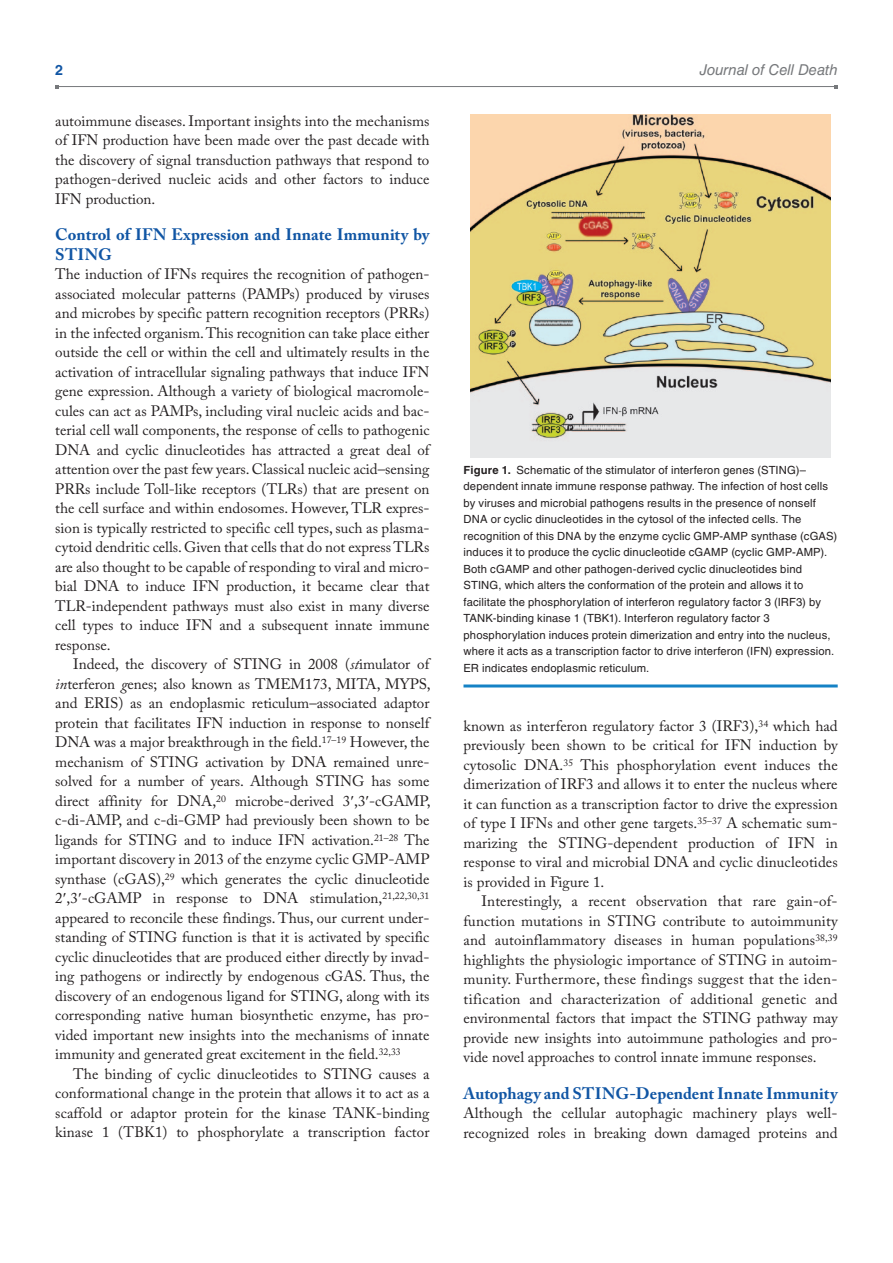
<style>
.page{position:relative;width:893px;height:1263px;background:#fff}
.page>*{position:absolute;margin:0;border:0;box-sizing:border-box;transform-origin:0 0}
.t1{font:700 16.5px/19.5px "Adobe Caslon Pro";letter-spacing:.005em;color:#1055a4}
.t2{font:15px/19.5px "Adobe Caslon Pro";color:#231f20;text-align:justify}
.t3{font:italic 15px "Helvetica LT Std";letter-spacing:-.005em;color:#76787b}
.t4{font:700 14.25px "Helvetica LT Std";color:#1055a4}
.t5{font:11.25px/16.5px "Helvetica LT Std";letter-spacing:.015em;color:#231f20}
.s1{font-style:italic}
.s2{font-weight:700}
</style>
<div class="page">
<hr style="left:57px;top:86px;width:779px;height:1px;background:#76787b">
<hr style="left:463px;top:684px;width:375px;height:3px;background:#1582c5">
<img style="left:471px;top:115px;width:360px;height:342px">
<p class="t4" style="left:55px;top:61px;width:9px">2</p>
<p class="t3" style="left:700px;top:61px;width:139px">Journal of Cell Death</p>
<p class="t2" style="left:55px;top:111px;width:376px">autoimmune diseases. Important insights into the mechanisms of IFN production have been made over the past decade with the discovery of signal transduction pathways that respond to pathogen-derived nucleic acids and other factors to induce IFN production.</p>
<p class="t1" style="left:55px;top:225px;width:376px">Control of IFN Expression and Innate Immunity by<br>STING</p>
<p class="t2" style="left:55px;top:264px;width:376px">The induction of IFNs requires the recognition of pathogen&shy;associated molecular patterns (PAMPs) produced by viruses and microbes by specific pattern recognition receptors (PRRs) in the infected organism. This recognition can take place either outside the cell or within the cell and ultimately results in the activation of intracellular signaling pathways that induce IFN gene expression. Although a variety of biological macromole&shy;cules can act as PAMPs, including viral nucleic acids and bac&shy;terial cell wall components, the response of cells to pathogenic DNA and cyclic dinucleotides has attracted a great deal of attention over the past few years. Classical nucleic acid–sensing PRRs include Toll-like receptors (TLRs) that are present on the cell surface and within endosomes. However, TLR expres&shy;sion is typically restricted to specific cell types, such as plasma&shy;cytoid dendritic cells. Given that cells that do not express TLRs are also thought to be capable of responding to viral and micro&shy;bial DNA to induce IFN production, it became clear that TLR-independent pathways must also exist in many diverse cell types to induce IFN and a subsequent innate immune response.</p>
<p class="t2" style="left:55px;top:654px;width:377px;text-indent:18px">Indeed, the discovery of STING in 2008 (<span class="s1">st</span>imulator of <span class="s1">in</span>terferon <span class="s1">g</span>enes; also known as TMEM173, MITA, MYPS, and ERIS) as an endoplasmic reticulum–associated adaptor protein that facilitates IFN induction in response to nonself DNA was a major breakthrough in the field.<sup>17–19</sup> However, the mechanism of STING activation by DNA remained unre&shy;solved for a number of years. Although STING has some direct affinity for DNA,<sup>20</sup> microbe-derived 3 ,3 -cGAMP, c-di-AMP, and c-di-GMP had previously been shown to be ligands for STING and to induce IFN activation.<sup>21–28</sup> The important discovery in 2013 of the enzyme cyclic GMP-AMP synthase (cGAS),<sup>29</sup> which generates the cyclic dinucleotide 2 ,3 -cGAMP in response to DNA stimulation,<sup>21,22,30,31 </sup>appeared to reconcile these findings. Thus, our current under&shy;standing of STING function is that it is activated by specific cyclic dinucleotides that are produced either directly by invad&shy;ing pathogens or indirectly by endogenous cGAS. Thus, the discovery of an endogenous ligand for STING, along with its corresponding native human biosynthetic enzyme, has pro&shy;vided important new insights into the mechanisms of innate immunity and generated great excitement in the field.<sup>32,33</sup></p>
<p class="t2" style="left:55px;top:1064px;width:376px;text-indent:18px">The binding of cyclic dinucleotides to STING causes a conformational change in the protein that allows it to act as a scaffold or adaptor protein for the kinase TANK-binding kinase 1 (TBK1) to phosphorylate a transcription factor</p>
<p class="t5" style="left:463px;top:461px;width:375px"><span class="s2">Figure 1.</span> Schematic of the stimulator of interferon genes (STING)– dependent innate immune response pathway. The infection of host cells by viruses and microbial pathogens results in the presence of nonself DNA or cyclic dinucleotides in the cytosol of the infected cells. The recognition of this DNA by the enzyme cyclic GMP-AMP synthase (cGAS) induces it to produce the cyclic dinucleotide cGAMP (cyclic GMP-AMP).<br>Both cGAMP and other pathogen-derived cyclic dinucleotides bind STING, which alters the conformation of the protein and allows it to facilitate the phosphorylation of interferon regulatory factor 3 (IRF3) by TANK-binding kinase 1 (TBK1). Interferon regulatory factor 3 phosphorylation induces protein dimerization and entry into the nucleus, where it acts as a transcription factor to drive interferon (IFN) expression.<br>ER indicates endoplasmic reticulum.</p>
<p class="t2" style="left:463px;top:716px;width:376px">known as interferon regulatory factor 3 (IRF3),<sup>34</sup> which had previously been shown to be critical for IFN induction by cytosolic DNA.<sup>35</sup> This phosphorylation event induces the dimerization of IRF3 and allows it to enter the nucleus where it can function as a transcription factor to drive the expression of type I IFNs and other gene targets.<sup>35–37</sup> A schematic sum&shy;marizing the STING-dependent production of IFN in response to viral and microbial DNA and cyclic dinucleotides is provided in Figure 1.</p>
<p class="t2" style="left:463px;top:891px;width:376px;text-indent:18px">Interestingly, a recent observation that rare gain-of&shy;function mutations in STING contribute to autoimmunity and autoinflammatory diseases in human populations<sup>38,39 </sup>highlights the physiologic importance of STING in autoim&shy;munity. Furthermore, these findings suggest that the iden&shy;tification and characterization of additional genetic and environmental factors that impact the STING pathway may provide new insights into autoimmune pathologies and pro&shy;vide novel approaches to control innate immune responses.</p>
<p class="t1" style="left:463px;top:1083px;width:376px">Autophagy and STING-Dependent Innate Immunity</p>
<p class="t2" style="left:463px;top:1103px;width:376px">Although the cellular autophagic machinery plays well&shy;recognized roles in breaking down damaged proteins and</p>
</div>
